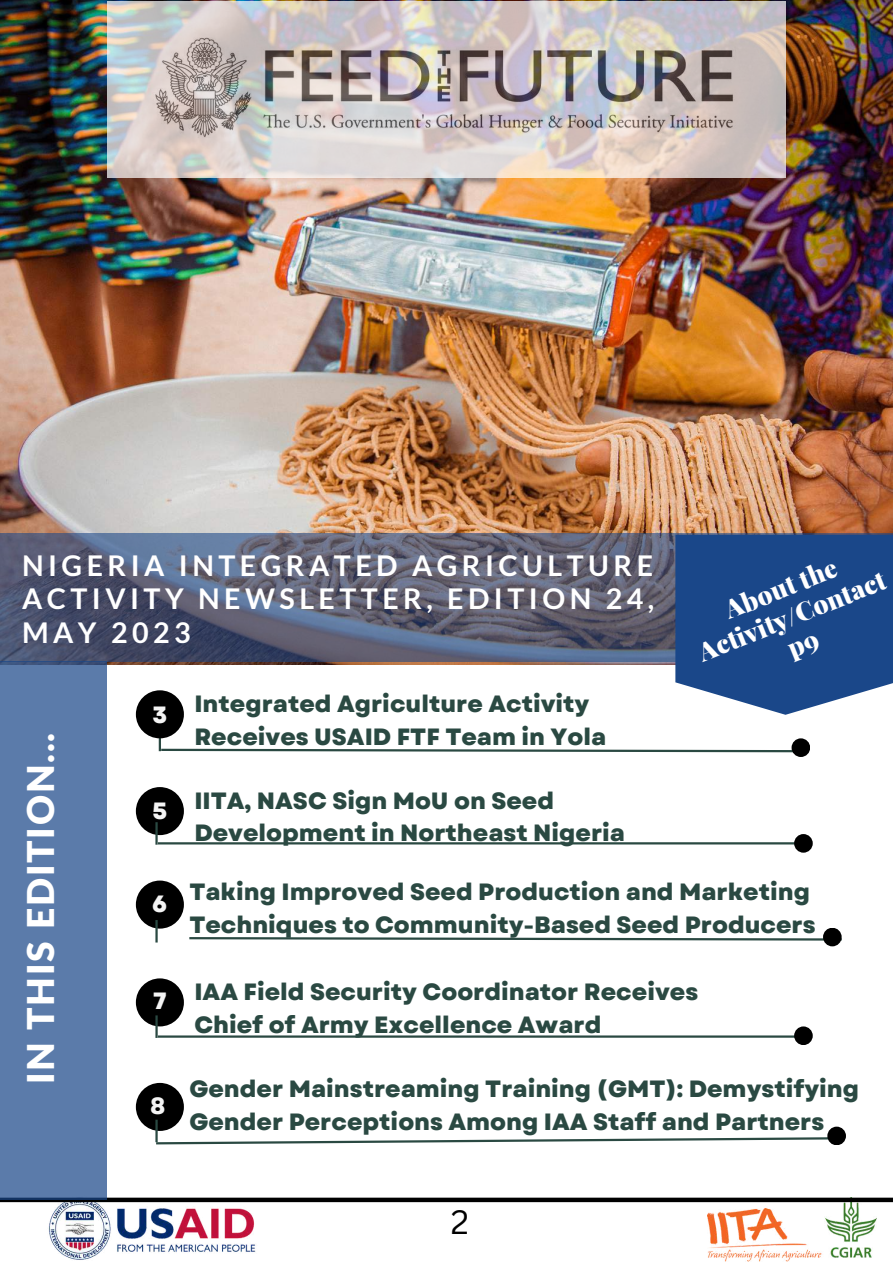
<style>
.page{position:relative;width:893px;height:1264px;background:#fff}
.page>*{position:absolute;margin:0;border:0;box-sizing:border-box;transform-origin:0 0}
.t1{font:900 37.05px "Lato Latin";letter-spacing:.045em;color:#fff}
.t2{font:33px "Canva Sans";color:#000}
.t3{font:700 28.65px/33.5px "Lato";letter-spacing:.155em;color:#fff;text-align:justify}
.t4{font:900 25.65px/29.7px "Playfair Display";color:#fff;text-align:center}
.t5{font:800 23.55px/32.5px "Garet";color:#2a4942}
.t6{font:800 23.55px "Garet";color:#f4f4f4}
</style>
<div class="page">
<img style="left:0;top:0;width:892px;height:664px">
<img style="left:107px;top:2px;width:678px;height:175px">
<img style="left:44px;top:1202px;width:223px;height:58px">
<img style="left:707px;top:1202px;width:169px;height:60px">
<div style="left:0;top:1197px;width:892px;height:5px;background:#000"></div>
<hr style="left:159px;top:728px;width:2px;height:23px;background:#2a4942">
<div style="left:136px;top:690px;width:48px;height:48px;background:#000;border-radius:50%"></div>
<div style="left:136px;top:787px;width:48px;height:48px;background:#000;border-radius:50%"></div>
<div style="left:136px;top:880px;width:48px;height:48px;background:#000;border-radius:50%"></div>
<div style="left:136px;top:978px;width:48px;height:48px;background:#000;border-radius:50%"></div>
<svg style="left:159px;top:748px;width:633px;height:5px"></svg>
<div style="left:791px;top:738px;width:19px;height:19px;background:#000;border-radius:50%"></div>
<hr style="left:155px;top:822px;width:3px;height:22px;background:#2a4942">
<hr style="left:158px;top:842px;width:644px;height:2px;background:#2a4942">
<div style="left:794px;top:834px;width:18px;height:18px;background:#000;border-radius:50%"></div>
<hr style="left:155px;top:920px;width:3px;height:22px;background:#2a4942">
<svg style="left:189px;top:935px;width:653px;height:6px"></svg>
<hr style="left:155px;top:1015px;width:3px;height:22px;background:#2a4942">
<hr style="left:158px;top:1035px;width:644px;height:2px;background:#2a4942">
<div style="left:794px;top:1026px;width:18px;height:19px;background:#000;border-radius:50%"></div>
<svg style="left:155px;top:1137px;width:678px;height:8px"></svg>
<div style="left:136px;top:1082px;width:48px;height:48px;background:#000;border-radius:50%"></div>
<hr style="left:155px;top:1119px;width:3px;height:23px;background:#2a4942">
<div style="left:827px;top:1126px;width:18px;height:19px;background:#000;border-radius:50%"></div>
<div style="left:0;top:661px;width:107px;height:538px;background:#5b7baa"></div>
<svg style="left:0;top:533px;width:892px;height:128px;background:#595e75"></svg>
<div style="left:823px;top:927px;width:18px;height:19px;background:#000;border-radius:50%"></div>
<svg style="left:675px;top:534px;width:217px;height:180px;background:#2d5692"></svg>
<p class="t3" style="left:22px;top:548px;width:633px">NIGERIA INTEGRATED AGRICULTURE ACTIVITY NEWSLETTER, EDITION 24, MAY 2023</p>
<p class="t4" style="left:682px;top:611px;width:200px;rotate:-22deg">About the<br>Activity/Contact p9</p>
<h1 class="t1" style="left:24px;top:1084px;width:353px;rotate:-90deg">IN THIS EDITION...</h1>
<p class="t6" style="left:152px;top:697px;width:16px">3</p>
<p class="t6" style="left:152px;top:793px;width:16px">5</p>
<p class="t6" style="left:152px;top:886px;width:17px">6</p>
<p class="t6" style="left:153px;top:984px;width:15px">7</p>
<p class="t6" style="left:150px;top:1088px;width:16px">8</p>
<p class="t5" style="left:194px;top:687px;width:413px">Integrated Agriculture Activity<br>Receives USAID FTF Team in Yola</p>
<p class="t5" style="left:194px;top:784px;width:432px">IITA, NASC Sign MoU on Seed<br>Development in Northeast Nigeria</p>
<p class="t5" style="left:189px;top:875px;width:628px">Taking Improved Seed Production and Marketing<br>Techniques to Community-Based Seed Producers</p>
<p class="t5" style="left:194px;top:975px;width:505px">IAA Field Security Coordinator Receives<br>Chief of Army Excellence Award</p>
<p class="t5" style="left:189px;top:1072px;width:671px">Gender Mainstreaming Training (GMT): Demystifying<br>Gender Perceptions Among IAA Staff and Partners</p>
<h2 class="t2" style="left:451px;top:1198px;width:20px">2</h2>
</div>
